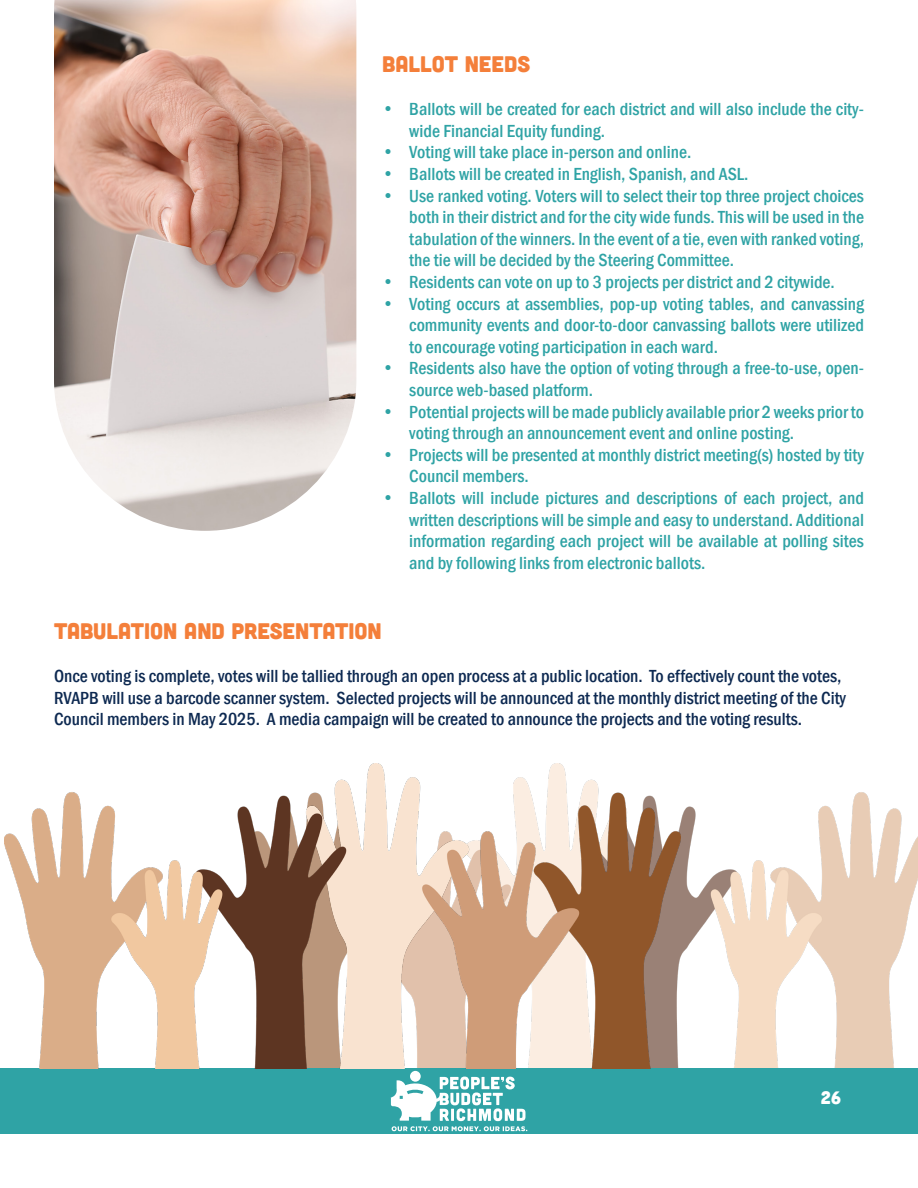
<style>
.page{position:relative;width:918px;height:1188px;background:#fff}
.page>*{position:absolute;margin:0;border:0;box-sizing:border-box;transform-origin:0 0}
.t1{font:22.5px "Cubano";color:#f47f3a}
.t2{font:500 condensed 18px/21.6px "Franklin Gothic";color:#2fa3a5}
.t3{font:500 condensed 18px/21.6px "Franklin Gothic";color:#0d2951}
.t4{font:18px "Cubano";color:#fff}
</style>
<div class="page">
<img style="left:681px;top:792px;width:237px;height:276px">
<div style="left:0;top:1068px;width:918px;height:66px;background:#2fa3a5"></div>
<div style="left:410px;top:1071px;width:11px;height:11px;background:#fff;border-radius:50%"></div>
<svg style="left:391px;top:1077px;width:136px;height:54px"></svg>
<img style="left:54px;top:0;width:302px;height:531px">
<img style="left:5px;top:764px;width:676px;height:304px">
<p class="t1" style="left:382px;top:50px;width:149px">BALLOT NEEDS</p>
<p class="t2" style="left:409px;top:98px;width:456px;text-indent:-27px">• Ballots will be created for each district and will also include the city&shy;wide Financial Equity funding.</p>
<p class="t2" style="left:382px;top:141px;width:311px">• Voting will take place in-person and online.</p>
<p class="t2" style="left:382px;top:163px;width:368px">• Ballots will be created in English, Spanish, and ASL.</p>
<p class="t2" style="left:409px;top:185px;width:456px;text-align:justify;text-indent:-27px">• Use ranked voting. Voters will to select their top three project choices both in their district and for the city wide funds. This will be used in the tabulation of the winners. In the event of a tie, even with ranked voting, the tie will be decided by the Steering Committee.</p>
<p class="t2" style="left:382px;top:271px;width:454px">• Residents can vote on up to 3 projects per district and 2 citywide.</p>
<p class="t2" style="left:409px;top:293px;width:456px;text-align:justify;text-indent:-27px">• Voting occurs at assemblies, pop-up voting tables, and canvassing community events and door-to-door canvassing ballots were utilized to encourage voting participation in each ward.</p>
<p class="t2" style="left:409px;top:357px;width:456px;text-indent:-27px">• Residents also have the option of voting through a free-to-use, open&shy;source web-based platform.</p>
<p class="t2" style="left:409px;top:401px;width:456px;text-indent:-27px">• Potential projects will be made publicly available prior 2 weeks prior to voting through an announcement event and online posting.</p>
<p class="t2" style="left:409px;top:444px;width:456px;text-indent:-27px">• Projects will be presented at monthly district meeting(s) hosted by tity<br>Council members.</p>
<p class="t2" style="left:409px;top:487px;width:456px;text-align:justify;text-indent:-27px">• Ballots will include pictures and descriptions of each project, and written descriptions will be simple and easy to understand. Additional information regarding each project will be available at polling sites and by following links from electronic ballots.</p>
<p class="t1" style="left:54px;top:617px;width:329px">TABULATION AND PRESENTATION</p>
<p class="t3" style="left:54px;top:665px;width:794px">Once voting is complete, votes will be tallied through an open process at a public location. To effectively count the votes,<br>RVAPB will use a barcode scanner system. Selected projects will be announced at the monthly district meeting of the City<br>Council members in May 2025. A media campaign will be created to announce the projects and the voting results.</p>
<p class="t4" style="left:821px;top:1086px;width:22px">26</p>
</div>
